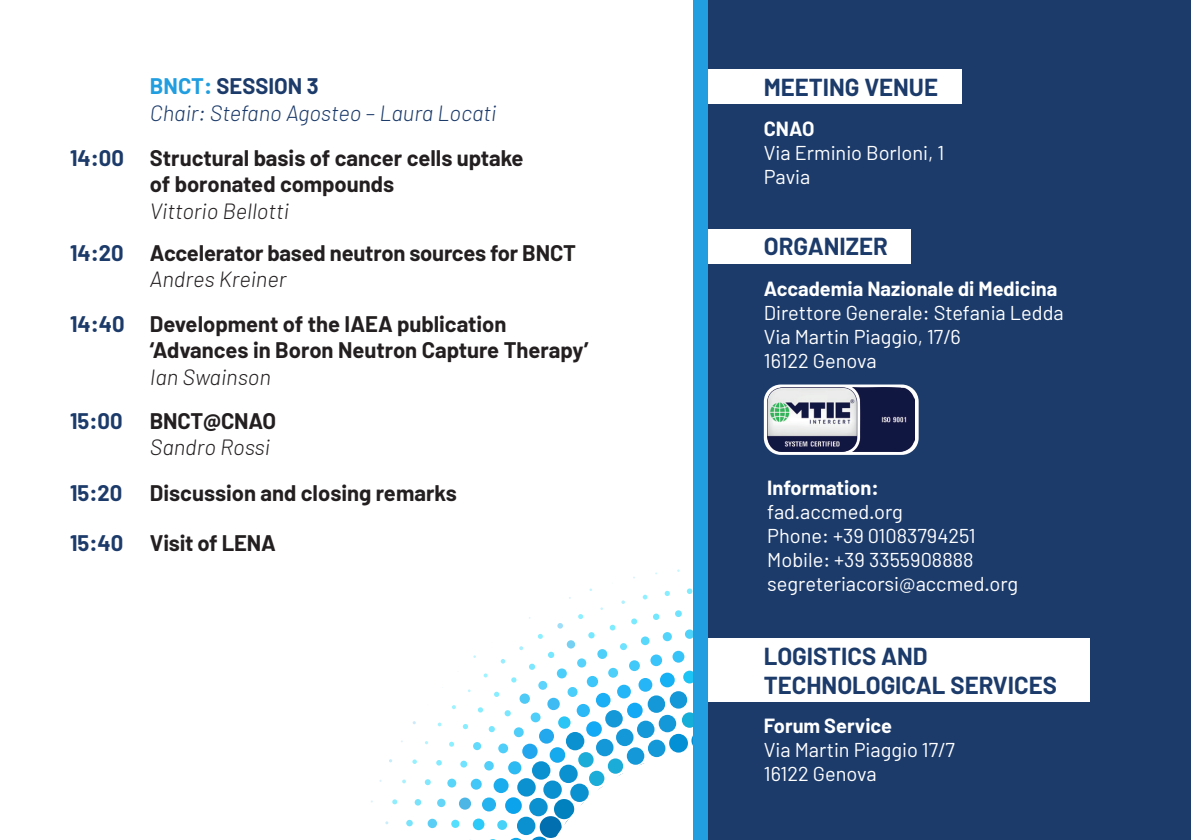
<style>
.page{position:relative;width:1191px;height:840px;background:#fff}
.page>*{position:absolute;margin:0;border:0;box-sizing:border-box;transform-origin:0 0}
.t1{font:700 24px/28.8px "Barlow";color:#1c3b6a}
.t2{font:700 22px/26.4px "Barlow";color:#231f20}
.t3{font:italic 300 22px "Barlow";color:#231f20}
.t4{font:700 22px "Barlow";color:#1c3b6a}
.t5{font:italic 300 22px "Barlow";color:#1c3b6a}
.t6{font:20px "Barlow";color:#fff}
.t7{font:700 20px "Barlow";color:#fff}
.s1{color:#219ee0}
</style>
<div class="page">
<svg style="left:627px;top:746px;width:17px;height:18px"></svg>
<div style="left:648px;top:739px;width:17px;height:17px;background:#1498d8;border-radius:50%"></div>
<div style="left:669px;top:733px;width:19px;height:19px;background:#0490d4;border-radius:50%"></div>
<svg style="left:691px;top:730px;width:19px;height:19px"></svg>
<div style="left:596px;top:738px;width:17px;height:17px;background:#1498d8;border-radius:50%"></div>
<div style="left:616px;top:728px;width:17px;height:17px;background:#1498d8;border-radius:50%"></div>
<div style="left:637px;top:720px;width:17px;height:17px;background:#1498d8;border-radius:50%"></div>
<div style="left:658px;top:714px;width:18px;height:17px;background:#1498d8;border-radius:50%"></div>
<div style="left:682px;top:712px;width:15px;height:15px;background:#15aed8;border-radius:50%"></div>
<svg style="left:497px;top:819px;width:10px;height:10px"></svg>
<svg style="left:505px;top:796px;width:17px;height:17px"></svg>
<svg style="left:549px;top:746px;width:16px;height:16px"></svg>
<div style="left:566px;top:731px;width:18px;height:19px;background:#0b91d0;border-radius:50%"></div>
<div style="left:586px;top:720px;width:16px;height:16px;background:#13a9f4;border-radius:50%"></div>
<div style="left:605px;top:709px;width:18px;height:18px;background:#1498d8;border-radius:50%"></div>
<div style="left:627px;top:702px;width:15px;height:15px;background:#13a9f4;border-radius:50%"></div>
<div style="left:647px;top:695px;width:18px;height:17px;background:#1498d8;border-radius:50%"></div>
<div style="left:669px;top:690px;width:18px;height:18px;background:#1498d8;border-radius:50%"></div>
<div style="left:473px;top:818px;width:11px;height:11px;background:#2ccaf8;border-radius:50%"></div>
<div style="left:482px;top:797px;width:14px;height:14px;background:#25b3f0;border-radius:50%"></div>
<div style="left:493px;top:777px;width:15px;height:15px;background:#1aadee;border-radius:50%"></div>
<svg style="left:522px;top:743px;width:15px;height:15px"></svg>
<div style="left:539px;top:728px;width:15px;height:15px;background:#24a8ed;border-radius:50%"></div>
<div style="left:558px;top:716px;width:12px;height:12px;background:#2ac4f5;border-radius:50%"></div>
<div style="left:576px;top:703px;width:14px;height:13px;background:#2cb8f6;border-radius:50%"></div>
<div style="left:596px;top:692px;width:14px;height:15px;background:#1daff5;border-radius:50%"></div>
<div style="left:617px;top:684px;width:14px;height:14px;background:#25b6f7;border-radius:50%"></div>
<div style="left:638px;top:677px;width:14px;height:14px;background:#26b5f6;border-radius:50%"></div>
<div style="left:660px;top:672px;width:15px;height:15px;background:#16b1f5;border-radius:50%"></div>
<div style="left:683px;top:670px;width:13px;height:13px;background:#1cc4f5;border-radius:50%"></div>
<div style="left:451px;top:819px;width:8px;height:8px;background:#55dfff;border-radius:50%"></div>
<div style="left:459px;top:797px;width:12px;height:12px;background:#4db6e5;border-radius:50%"></div>
<div style="left:471px;top:778px;width:11px;height:11px;background:#43c7f8;border-radius:50%"></div>
<svg style="left:484px;top:760px;width:10px;height:10px"></svg>
<div style="left:498px;top:743px;width:10px;height:10px;background:#4fcef9;border-radius:50%"></div>
<div style="left:514px;top:727px;width:10px;height:9px;background:#4fcef9;border-radius:50%"></div>
<div style="left:530px;top:712px;width:10px;height:10px;background:#4fcef9;border-radius:50%"></div>
<div style="left:547px;top:697px;width:13px;height:12px;background:#3dbbf2;border-radius:50%"></div>
<svg style="left:567px;top:686px;width:10px;height:10px"></svg>
<div style="left:587px;top:675px;width:11px;height:11px;background:#3dc6f9;border-radius:50%"></div>
<div style="left:608px;top:667px;width:10px;height:10px;background:#4dcffa;border-radius:50%"></div>
<div style="left:629px;top:660px;width:11px;height:10px;background:#43c9f9;border-radius:50%"></div>
<div style="left:650px;top:654px;width:12px;height:11px;background:#3ac4f9;border-radius:50%"></div>
<div style="left:672px;top:650px;width:12px;height:12px;background:#36c3f8;border-radius:50%"></div>
<svg style="left:427px;top:818px;width:10px;height:9px"></svg>
<div style="left:437px;top:798px;width:8px;height:8px;background:#65d5f7;border-radius:50%"></div>
<div style="left:447px;top:778px;width:9px;height:9px;background:#5ad5fa;border-radius:50%"></div>
<div style="left:460px;top:760px;width:7px;height:7px;background:#71e2ff;border-radius:50%"></div>
<svg style="left:473px;top:741px;width:8px;height:8px"></svg>
<svg style="left:489px;top:726px;width:6px;height:5px"></svg>
<svg style="left:504px;top:709px;width:7px;height:7px"></svg>
<div style="left:519px;top:693px;width:11px;height:10px;background:#4fc9f6;border-radius:50%"></div>
<div style="left:538px;top:680px;width:9px;height:9px;background:#5ed3fb;border-radius:50%"></div>
<div style="left:557px;top:668px;width:10px;height:10px;background:#4ccefa;border-radius:50%"></div>
<div style="left:577px;top:658px;width:9px;height:9px;background:#57d3fb;border-radius:50%"></div>
<svg style="left:597px;top:648px;width:10px;height:10px"></svg>
<svg style="left:620px;top:642px;width:7px;height:7px"></svg>
<div style="left:641px;top:636px;width:8px;height:8px;background:#58d8fb;border-radius:50%"></div>
<svg style="left:662px;top:631px;width:10px;height:10px"></svg>
<div style="left:685px;top:629px;width:9px;height:9px;background:#50d3fa;border-radius:50%"></div>
<div style="left:406px;top:819px;width:7px;height:6px;background:#79e3fb;border-radius:50%"></div>
<svg style="left:415px;top:798px;width:6px;height:7px"></svg>
<svg style="left:425px;top:779px;width:6px;height:5px"></svg>
<svg style="left:436px;top:760px;width:6px;height:5px"></svg>
<svg style="left:449px;top:741px;width:5px;height:5px"></svg>
<svg style="left:463px;top:724px;width:5px;height:4px"></svg>
<svg style="left:478px;top:707px;width:5px;height:5px"></svg>
<svg style="left:494px;top:691px;width:5px;height:5px"></svg>
<svg style="left:511px;top:677px;width:5px;height:5px"></svg>
<svg style="left:529px;top:663px;width:6px;height:6px"></svg>
<svg style="left:548px;top:651px;width:6px;height:6px"></svg>
<div style="left:567px;top:640px;width:8px;height:8px;background:#75d0f1;border-radius:50%"></div>
<svg style="left:588px;top:631px;width:6px;height:7px"></svg>
<svg style="left:610px;top:624px;width:5px;height:6px"></svg>
<svg style="left:631px;top:618px;width:6px;height:6px"></svg>
<svg style="left:653px;top:613px;width:6px;height:6px"></svg>
<div style="left:675px;top:610px;width:7px;height:6px;background:#70e4fe;border-radius:50%"></div>
<svg style="left:392px;top:799px;width:5px;height:4px"></svg>
<svg style="left:412px;top:759px;width:5px;height:4px"></svg>
<svg style="left:483px;top:673px;width:4px;height:4px"></svg>
<svg style="left:501px;top:659px;width:4px;height:4px"></svg>
<svg style="left:538px;top:634px;width:5px;height:4px"></svg>
<svg style="left:557px;top:623px;width:6px;height:5px"></svg>
<svg style="left:578px;top:614px;width:5px;height:4px"></svg>
<svg style="left:642px;top:594px;width:5px;height:5px"></svg>
<svg style="left:664px;top:590px;width:6px;height:5px"></svg>
<svg style="left:687px;top:588px;width:5px;height:5px"></svg>
<svg style="left:508px;top:750px;width:177px;height:89px"></svg>
<div style="left:706px;top:0;width:485px;height:839px;background:#1c3b6a"></div>
<div style="left:692px;top:69px;width:269px;height:35px;background:#fff"></div>
<div style="left:692px;top:229px;width:219px;height:35px;background:#fff"></div>
<div style="left:706px;top:638px;width:384px;height:63px;background:#fff"></div>
<div style="left:764px;top:384px;width:154px;height:70px;background:linear-gradient(to right,#f6f7f9,#fff);border-radius:17px"></div>
<img style="left:767px;top:388px;width:148px;height:63px">
<div style="left:693px;top:0;width:14px;height:839px;background:#219ee0"></div>
<p class="t4" style="left:70px;top:144px;width:55px">14:00</p>
<p class="t4" style="left:150px;top:72px;width:170px"><span class="s1">BNCT:</span> SESSION 3</p>
<p class="t5" style="left:150px;top:99px;width:348px">Chair: Stefano Agosteo – Laura Locati</p>
<p class="t2" style="left:150px;top:144px;width:375px">Structural basis of cancer cells uptake of boronated compounds</p>
<p class="t3" style="left:150px;top:197px;width:140px">Vittorio Bellotti</p>
<p class="t1" style="left:764px;top:72px;width:176px">MEETING VENUE</p>
<p class="t7" style="left:764px;top:117px;width:52px">CNAO</p>
<p class="t6" style="left:764px;top:141px;width:182px">Via Erminio Borloni, 1</p>
<p class="t6" style="left:764px;top:165px;width:48px">Pavia</p>
<p class="t4" style="left:70px;top:239px;width:55px">14:20</p>
<p class="t4" style="left:70px;top:310px;width:56px">14:40</p>
<p class="t2" style="left:150px;top:239px;width:427px">Accelerator based neutron sources for BNCT</p>
<p class="t3" style="left:150px;top:265px;width:138px">Andres Kreiner</p>
<p class="t2" style="left:150px;top:310px;width:440px">Development of the IAEA publication ‘Advances in Boron Neutron Capture Therapy’</p>
<p class="t3" style="left:150px;top:363px;width:123px">Ian Swainson</p>
<p class="t1" style="left:764px;top:232px;width:126px">ORGANIZER</p>
<p class="t7" style="left:764px;top:276px;width:295px">Accademia Nazionale di Medicina</p>
<p class="t6" style="left:764px;top:300px;width:301px">Direttore Generale: Stefania Ledda</p>
<p class="t6" style="left:764px;top:324px;width:198px">Via Martin Piaggio, 17/6</p>
<p class="t6" style="left:764px;top:348px;width:114px">16122 Genova</p>
<p class="t4" style="left:70px;top:407px;width:54px">15:00</p>
<p class="t2" style="left:150px;top:407px;width:128px">BNCT@CNAO</p>
<p class="t3" style="left:150px;top:433px;width:121px">Sandro Rossi</p>
<p class="t4" style="left:70px;top:479px;width:54px">15:20</p>
<p class="t4" style="left:70px;top:529px;width:55px">15:40</p>
<p class="t2" style="left:150px;top:479px;width:309px">Discussion and closing remarks</p>
<p class="t2" style="left:150px;top:529px;width:127px">Visit of LENA</p>
<p class="t7" style="left:767px;top:475px;width:113px">Information:</p>
<p class="t6" style="left:767px;top:499px;width:137px">fad.accmed.org</p>
<p class="t6" style="left:767px;top:523px;width:210px">Phone: +39 01083794251</p>
<p class="t6" style="left:767px;top:547px;width:208px">Mobile: +39 3355908888</p>
<p class="t6" style="left:767px;top:571px;width:252px">segreteriacorsi@accmed.org</p>
<p class="t1" style="left:764px;top:641px;width:295px">LOGISTICS AND<br>TECHNOLOGICAL SERVICES</p>
<p class="t7" style="left:764px;top:713px;width:130px">Forum Service</p>
<p class="t6" style="left:764px;top:737px;width:192px">Via Martin Piaggio 17/7</p>
<p class="t6" style="left:764px;top:761px;width:114px">16122 Genova</p>
</div>
